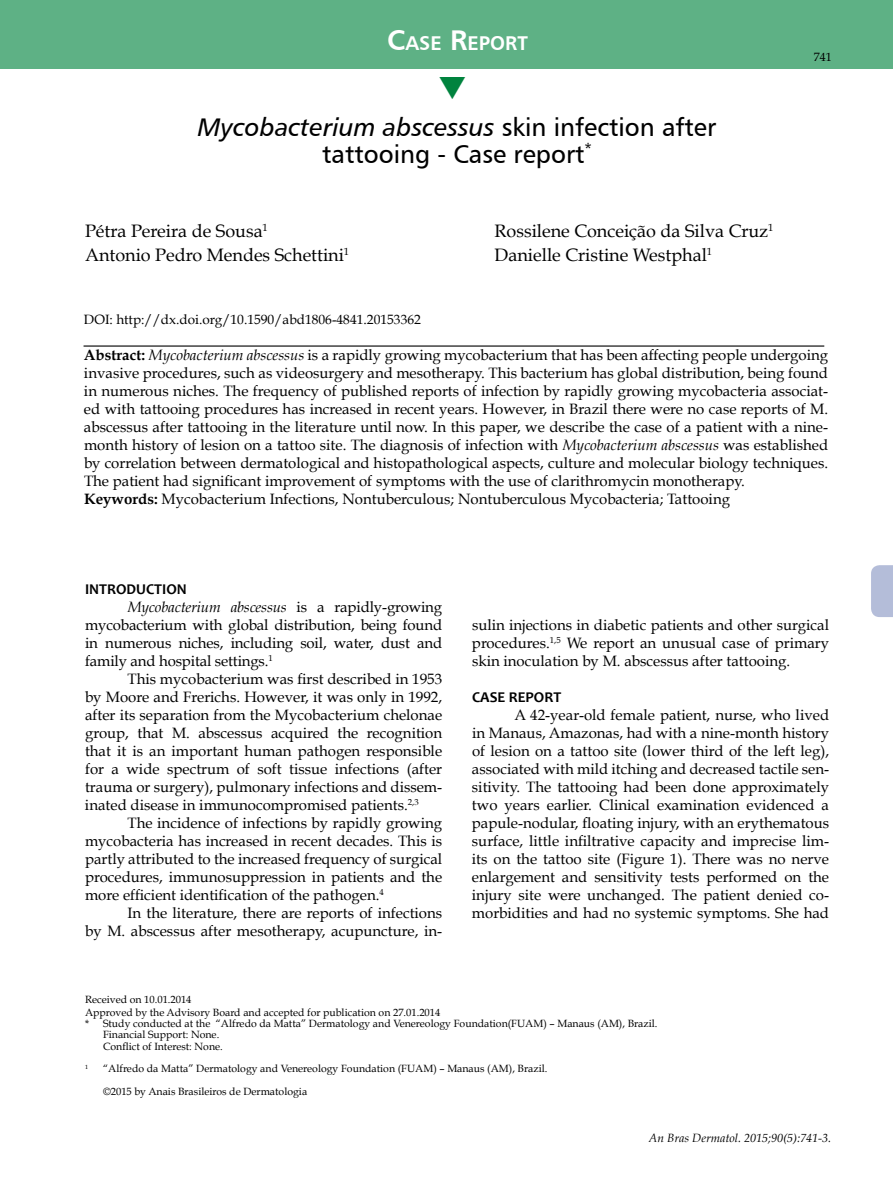
<style>
.page{position:relative;width:893px;height:1191px;background:#fff}
.page>*{position:absolute;margin:0;border:0;box-sizing:border-box;transform-origin:0 0}
.t1{font:25.5px "Humanist 777 BT Italic B";color:#000}
.t2{font:25.5px "Humanist 777 BT Roman B";color:#000}
.t3{font:19.95px "Humanist 777 BT Bold B";color:#fff}
.t4{font:18px "Book Antiqua";color:#000}
.t5{font:15px/18px "Book Antiqua";color:#000;text-align:justify}
.t6{font:700 15px "Candara";color:#000}
.t7{font:13.5px "Book Antiqua";color:#000}
.t8{font:italic 12px "Book Antiqua";color:#000}
.t9{font:12px "Book Antiqua";color:#000}
.t10{font:10.5px/11.2px "Book Antiqua";color:#000}
.t11{font:6.15px "Book Antiqua";color:#000}
.s1{font-size:28.5px}
.s2{font-family:"Humanist 777 BT Roman B"}
.s3{font-weight:700}
.s4{font-style:italic}
</style>
<div class="page">
<svg style="left:871px;top:565px;width:22px;height:52px"></svg>
<div style="left:0;top:0;width:893px;height:68px;background:#5eb185"></div>
<hr style="left:84px;top:345px;width:740px;height:1px;background:#000">
<h2 class="t3" style="left:387px;top:31px;width:142px"><span class="s1">C</span>ASE <span class="s1">R</span>EPORT</h2>
<h1 class="t1" style="left:198px;top:111px;width:520px">Mycobacterium abscessus <span class="s2">skin infection after</span></h1>
<h1 class="t2" style="left:322px;top:138px;width:271px">tattooing - Case report<sup>*</sup></h1>
<p class="t4" style="left:85px;top:219px;width:184px">Pétra Pereira de Sousa<sup>1</sup></p>
<p class="t4" style="left:495px;top:219px;width:280px">Rossilene Conceição da Silva Cruz<sup>1</sup></p>
<p class="t4" style="left:85px;top:243px;width:266px">Antonio Pedro Mendes Schettini<sup>1</sup></p>
<p class="t4" style="left:495px;top:243px;width:219px">Danielle Cristine Westphal<sup>1</sup></p>
<p class="t9" style="left:814px;top:50px;width:19px">741</p>
<p class="t7" style="left:84px;top:311px;width:338px">DOI: http://dx.doi.org/10.1590/abd1806-4841.20153362</p>
<p class="t5" style="left:84px;top:346px;width:746px;text-align:left"><span class="s3">Abstract:</span> <span class="s4">Mycobacterium abscessus</span> is a rapidly growing mycobacterium that has been affecting people undergoing invasive procedures, such as videosurgery and mesotherapy. This bacterium has global distribution, being found in numerous niches. The frequency of published reports of infection by rapidly growing mycobacteria associat&shy;ed with tattooing procedures has increased in recent years. However, in Brazil there were no case reports of M. abscessus after tattooing in the literature until now. In this paper, we describe the case of a patient with a nine&shy;month history of lesion on a tattoo site. The diagnosis of infection with <span class="s4">Mycobacterium abscessus</span> was established by correlation between dermatological and histopathological aspects, culture and molecular biology techniques.<br>The patient had significant improvement of symptoms with the use of clarithromycin monotherapy.<br><span class="s3">Keywords:</span> Mycobacterium Infections, Nontuberculous; Nontuberculous Mycobacteria; Tattooing</p>
<p class="t6" style="left:85px;top:580px;width:103px">INTRODUCTION</p>
<p class="t5" style="left:85px;top:598px;width:359px;text-indent:43px"><span class="s4">Mycobacterium abscessus</span> is a rapidly-growing mycobacterium with global distribution, being found in numerous niches, including soil, water, dust and family and hospital settings.<sup>1</sup></p>
<p class="t5" style="left:85px;top:670px;width:359px;text-indent:43px">This mycobacterium was first described in 1953 by Moore and Frerichs. However, it was only in 1992, after its separation from the Mycobacterium chelonae group, that M. abscessus acquired the recognition that it is an important human pathogen responsible for a wide spectrum of soft tissue infections (after trauma or surgery), pulmonary infections and dissem&shy;inated disease in immunocompromised patients.<sup>2,3</sup></p>
<p class="t5" style="left:85px;top:814px;width:359px;text-indent:43px">The incidence of infections by rapidly growing mycobacteria has increased in recent decades. This is partly attributed to the increased frequency of surgical procedures, immunosuppression in patients and the more efficient identification of the pathogen.<sup>4</sup></p>
<p class="t5" style="left:85px;top:904px;width:359px;text-align:right">In the literature, there are reports of infections<br>by M. abscessus after mesotherapy, acupuncture, in-</p>
<p class="t5" style="left:472px;top:616px;width:359px">sulin injections in diabetic patients and other surgical procedures.<sup>1,5</sup> We report an unusual case of primary skin inoculation by M. abscessus after tattooing.</p>
<p class="t6" style="left:472px;top:688px;width:91px">CASE REPORT</p>
<p class="t5" style="left:472px;top:706px;width:359px;text-indent:43px">A 42-year-old female patient, nurse, who lived in Manaus, Amazonas, had with a nine-month history of lesion on a tattoo site (lower third of the left leg), associated with mild itching and decreased tactile sen&shy;sitivity. The tattooing had been done approximately two years earlier. Clinical examination evidenced a papule-nodular, floating injury, with an erythematous surface, little infiltrative capacity and imprecise lim&shy;its on the tattoo site (Figure 1). There was no nerve enlargement and sensitivity tests performed on the injury site were unchanged. The patient denied co&shy;morbidities and had no systemic symptoms. She had</p>
<p class="t10" style="left:85px;top:993px;width:357px;line-height:12.8px">Received on 10.01.2014<br>Approved by the Advisory Board and accepted for publication on 27.01.2014</p>
<p class="t10" style="left:103px;top:1018px;width:556px;text-indent:-18px">* Study conducted at the “Alfredo da Matta” Dermatology and Venereology Foundation(FUAM) – Manaus (AM), Brazil.<br>Financial Support: None.<br>Conflict of Interest: None.</p>
<p class="t11" style="left:85px;top:1062px;width:5px">1</p>
<p class="t10" style="left:103px;top:1057px;width:446px;line-height:22.5px">“Alfredo da Matta” Dermatology and Venereology Foundation (FUAM) – Manaus (AM), Brazil. ©2015 by Anais Brasileiros de Dermatologia</p>
<p class="t8" style="left:649px;top:1131px;width:184px">An Bras Dermatol. 2015;90(5):741-3.</p>
</div>
